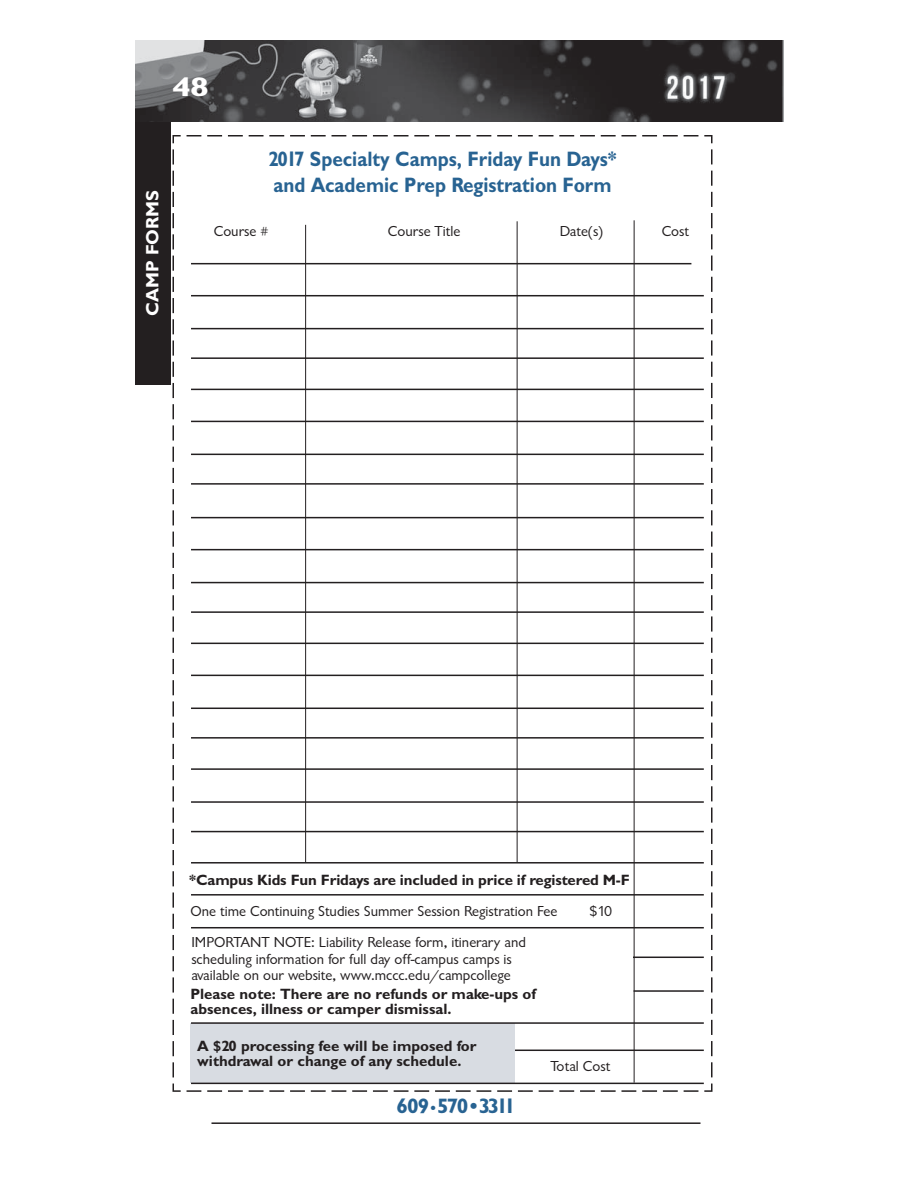
<style>
.page{position:relative;width:918px;height:1188px;background:#fff}
.page>*{position:absolute;margin:0;border:0;box-sizing:border-box;transform-origin:0 0}
.t1{font:27px "Classical Sans Bold DTC";color:#fff;scale:1.3 1}
.t2{font:21px/25.5px "Classical Sans Bold DTC";color:#286392;scale:.9 1}
.t3{font:21px "Classical Sans Bold DTC";letter-spacing:-.08em;color:#286392}
.t4{font:18px "Classical Sans Bold DTC";color:#fff}
.t5{font:15px/16.5px "Classical Sans Regular DTC";color:#231f20}
.t6{font:15px/15px "Classical Sans Bold DTC";color:#231f20}
.s1{font-size:15px}
</style>
<div class="page">
<img style="left:135px;top:40px;width:648px;height:82px">
<hr style="left:212px;top:1122px;width:489px;height:2px;background:#231f20">
<div style="left:135px;top:122px;width:35px;height:262px;background:#231f20"></div>
<svg style="left:172px;top:135px;width:541px;height:957px"></svg>
<hr style="left:305px;top:225px;width:1px;height:637px;background:#231f20">
<hr style="left:517px;top:221px;width:1px;height:641px;background:#231f20">
<hr style="left:634px;top:220px;width:1px;height:863px;background:#231f20">
<hr style="left:191px;top:263px;width:500px;height:1px;background:#231f20">
<hr style="left:191px;top:295px;width:513px;height:1px;background:#231f20">
<hr style="left:191px;top:328px;width:513px;height:1px;background:#231f20">
<hr style="left:191px;top:357px;width:513px;height:2px;background:#231f20">
<hr style="left:191px;top:389px;width:513px;height:1px;background:#231f20">
<hr style="left:191px;top:421px;width:513px;height:1px;background:#231f20">
<hr style="left:191px;top:454px;width:513px;height:1px;background:#231f20">
<hr style="left:191px;top:483px;width:513px;height:2px;background:#231f20">
<hr style="left:191px;top:517px;width:513px;height:1px;background:#231f20">
<hr style="left:191px;top:549px;width:513px;height:1px;background:#231f20">
<hr style="left:191px;top:582px;width:513px;height:1px;background:#231f20">
<hr style="left:191px;top:611px;width:513px;height:2px;background:#231f20">
<hr style="left:191px;top:643px;width:513px;height:1px;background:#231f20">
<hr style="left:191px;top:675px;width:513px;height:1px;background:#231f20">
<hr style="left:191px;top:708px;width:513px;height:1px;background:#231f20">
<hr style="left:191px;top:737px;width:513px;height:2px;background:#231f20">
<hr style="left:191px;top:768px;width:513px;height:2px;background:#231f20">
<hr style="left:191px;top:801px;width:513px;height:2px;background:#231f20">
<hr style="left:191px;top:831px;width:513px;height:1px;background:#231f20">
<hr style="left:191px;top:862px;width:513px;height:2px;background:#231f20">
<hr style="left:191px;top:894px;width:513px;height:2px;background:#231f20">
<hr style="left:191px;top:927px;width:513px;height:1px;background:#231f20">
<hr style="left:191px;top:957px;width:513px;height:1px;background:#231f20">
<hr style="left:634px;top:990px;width:70px;height:2px;background:#231f20">
<hr style="left:191px;top:1050px;width:513px;height:1px;background:#231f20">
<div style="left:190px;top:1023px;width:325px;height:60px;background:#d8dce2"></div>
<div style="left:189px;top:930px;width:444px;height:92px;background:#fff"></div>
<hr style="left:191px;top:1083px;width:513px;height:1px;background:#231f20">
<hr style="left:191px;top:1022px;width:513px;height:2px;background:#231f20">
<h1 class="t1" style="left:172px;top:77px;width:30px">48</h1>
<p class="t4" style="left:146px;top:316px;width:128px;rotate:-90deg">CAMP FORMS</p>
<h2 class="t2" style="left:268px;top:148px;width:388px">2017 Specialty Camps, Friday Fun Days* and Academic Prep Registration Form</h2>
<p class="t5" style="left:214px;top:225px;width:56px">Course #</p>
<p class="t5" style="left:388px;top:225px;width:74px">Course Title</p>
<p class="t5" style="left:560px;top:225px;width:45px">Date(s)</p>
<p class="t5" style="left:662px;top:225px;width:29px">Cost</p>
<p class="t6" style="left:189px;top:874px;width:442px">*Campus Kids Fun Fridays are included in price if registered M-F</p>
<p class="t5" style="left:191px;top:905px;width:368px">One time Continuing Studies Summer Session Registration Fee</p>
<p class="t5" style="left:589px;top:905px;width:24px">$10</p>
<p class="t5" style="left:191px;top:936px;width:336px">IMPORTANT NOTE: Liability Release form, itinerary and scheduling information for full day off-campus camps is available on our website, www.mccc.edu/campcollege</p>
<p class="t6" style="left:190px;top:988px;width:347px">Please note: There are no refunds or make-ups of absences, illness or camper dismissal.</p>
<p class="t6" style="left:197px;top:1040px;width:281px">A $20 processing fee will be imposed for withdrawal or change of any schedule.</p>
<h2 class="t3" style="left:396px;top:1098px;width:121px">609<span class="s1">•</span>570•3311</h2>
<p class="t5" style="left:551px;top:1060px;width:61px">Total Cost</p>
</div>
